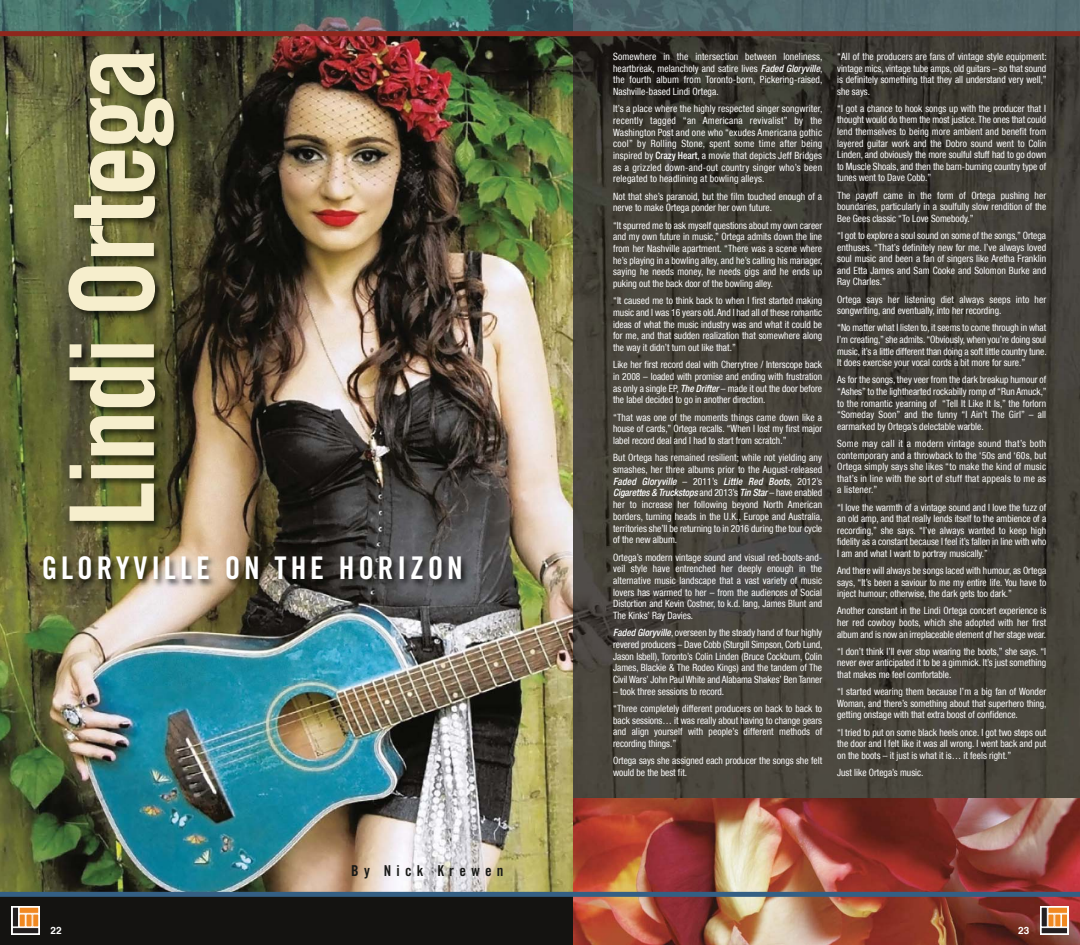
<style>
.page{position:relative;width:1080px;height:945px;background:#fff}
.page>*{position:absolute;margin:0;border:0;box-sizing:border-box;transform-origin:0 0}
.t1{font:116.75px "Trade Gothic Bold Cond Twenty";letter-spacing:-.025em;color:#f6eecd}
.t2{font:31.25px "Trade Gothic Bold Cond Twenty";letter-spacing:.125em;color:#fff}
.t3{font:15px "Trade Gothic Bold Cond Twenty";letter-spacing:.35em;color:#181917}
.t4{font:condensed 10px/11.6px "Helvetica Neue";color:#fff;text-align:justify;scale:.95 1}
.t5{font:condensed 10px/11.8px "Helvetica Neue";color:#fff;text-align:justify;scale:.96 1}
.t6{font:700 10px "Helvetica";color:#fff}
.s1{font-weight:500;font-style:italic}
.s2{font-weight:500}
</style>
<div class="page">
<img style="left:0;top:36px;width:574px;height:856px">
<img style="left:574px;top:36px;width:506px;height:762px">
<div style="left:0;top:894px;width:1080px;height:51px;background:#141311"></div>
<img style="left:574px;top:798px;width:506px;height:147px">
<div style="left:0;top:892px;width:1080px;height:5px;background:#345f84"></div>
<div style="left:11px;top:906px;width:29px;height:29px;background:#fff"></div>
<svg style="left:19px;top:913px;width:20px;height:14px"></svg>
<div style="left:12px;top:907px;width:7px;height:20px;background:#231f20"></div>
<div style="left:12px;top:907px;width:7px;height:20px;border:1px solid #fff"></div>
<div style="left:19px;top:914px;width:6px;height:13px;background:#f08821"></div>
<div style="left:12px;top:928px;width:27px;height:6px;background:#231f20"></div>
<div style="left:12px;top:927px;width:27px;height:7px;border:1px solid #fff"></div>
<div style="left:26px;top:914px;width:6px;height:13px;background:#f08821"></div>
<div style="left:33px;top:914px;width:6px;height:13px;background:#f08821"></div>
<div style="left:33px;top:914px;width:6px;height:13px;border:1px solid #fff"></div>
<div style="left:19px;top:907px;width:20px;height:6px;background:#f08821"></div>
<div style="left:1040px;top:906px;width:29px;height:29px;background:#fff"></div>
<svg style="left:1047px;top:907px;width:21px;height:20px"></svg>
<div style="left:1041px;top:907px;width:6px;height:20px;background:#231f20"></div>
<div style="left:1048px;top:914px;width:6px;height:13px;background:#f08821"></div>
<div style="left:1041px;top:928px;width:27px;height:6px;background:#231f20"></div>
<div style="left:1041px;top:927px;width:27px;height:7px;border:1px solid #fff"></div>
<div style="left:1055px;top:914px;width:6px;height:13px;background:#f08821"></div>
<div style="left:1062px;top:914px;width:6px;height:13px;background:#f08821"></div>
<div style="left:1061px;top:914px;width:7px;height:13px;border:1px solid #fff"></div>
<div style="left:1048px;top:907px;width:20px;height:6px;background:#f08821"></div>
<img style="left:0;top:36px;width:467px;height:505px">
<svg style="left:0;top:0;width:1080px;height:31px;background:#486b6b"></svg>
<div style="left:0;top:31px;width:1080px;height:5px;background:#8e271d"></div>
<img style="left:0;top:548px;width:483px;height:137px">
<h1 class="t1" style="left:70px;top:527px;width:481px;rotate:-90deg">Lindi Ortega</h1>
<h2 class="t2" style="left:42px;top:557px;width:423px">GLORYVILLE ON THE HORIZON</h2>
<h3 class="t3" style="left:351px;top:865px;width:154px">By Nick Krewen</h3>
<p class="t5" style="left:613px;top:52px;width:220px">Somewhere in the intersection between loneliness, heartbreak, melancholy and satire lives <span class="s1">Faded Gloryville</span>, the fourth album from Toronto-born, Pickering-raised, Nashville-based Lindi Ortega.</p>
<p class="t5" style="left:613px;top:104px;width:220px">It’s a place where the highly respected singer songwriter, recently tagged “an Americana revivalist” by the Washington Post and one who “exudes Americana gothic cool” by Rolling Stone, spent some time after being inspired by <span class="s2">Crazy Heart</span>, a movie that depicts Jeff Bridges as a grizzled down-and-out country singer who’s been relegated to headlining at bowling alleys.</p>
<p class="t4" style="left:613px;top:191px;width:222px">Not that she’s paranoid, but the film touched enough of a nerve to make Ortega ponder her own future.</p>
<p class="t4" style="left:613px;top:220px;width:222px">“It spurred me to ask myself questions about my own career and my own future in music,” Ortega admits down the line from her Nashville apartment. “There was a scene where he’s playing in a bowling alley, and he’s calling his manager, saying he needs money, he needs gigs and he ends up puking out the back door of the bowling alley.</p>
<p class="t4" style="left:613px;top:296px;width:222px">“It caused me to think back to when I first started making music and I was 16 years old. And I had all of these romantic ideas of what the music industry was and what it could be for me, and that sudden realization that somewhere along the way it didn’t turn out like that.”</p>
<p class="t4" style="left:613px;top:360px;width:222px">Like her first record deal with Cherrytree / Interscope back in 2008 – loaded with promise and ending with frustration as only a single EP, <span class="s1">The Drifter</span> – made it out the door before the label decided to go in another direction.</p>
<p class="t4" style="left:613px;top:412px;width:222px">“That was one of the moments things came down like a house of cards,” Ortega recalls. “When I lost my first major label record deal and I had to start from scratch.”</p>
<p class="t5" style="left:613px;top:453px;width:220px">But Ortega has remained resilient; while not yielding any smashes, her three albums prior to the August-released <span class="s1">Faded Gloryville</span> – 2011’s <span class="s1">Little Red Boots</span>, 2012’s <span class="s1">Cigarettes &amp; Truckstops</span> and 2013’s <span class="s1">Tin Star</span> – have enabled her to increase her following beyond North American borders, turning heads in the U.K., Europe and Australia, territories she’ll be returning to in 2016 during the tour cycle of the new album.</p>
<p class="t4" style="left:613px;top:552px;width:222px">Ortega’s modern vintage sound and visual red-boots-and&shy;veil style have entrenched her deeply enough in the alternative music landscape that a vast variety of music lovers has warmed to her – from the audiences of Social Distortion and Kevin Costner, to k.d. lang, James Blunt and The Kinks’ Ray Davies.</p>
<p class="t4" style="left:613px;top:628px;width:222px"><span class="s1">Faded Gloryville</span>, overseen by the steady hand of four highly revered producers – Dave Cobb (Sturgill Simpson, Corb Lund, Jason Isbell), Toronto’s Colin Linden (Bruce Cockburn, Colin James, Blackie &amp; The Rodeo Kings) and the tandem of The Civil Wars’ John Paul White and Alabama Shakes’ Ben Tanner</p>
<p class="t4" style="left:613px;top:684px;width:222px;line-height:17.2px">– took three sessions to record.<br>“Three completely different producers on back to back to</p>
<p class="t4" style="left:613px;top:715px;width:222px">back sessions… it was really about having to change gears and align yourself with people’s different methods of recording things.”</p>
<p class="t4" style="left:613px;top:756px;width:222px">Ortega says she assigned each producer the songs she felt would be the best fit.</p>
<p class="t4" style="left:837px;top:52px;width:222px">“All of the producers are fans of vintage style equipment: vintage mics, vintage tube amps, old guitars – so that sound is definitely something that they all understand very well,” she says.</p>
<p class="t4" style="left:837px;top:104px;width:222px">“I got a chance to hook songs up with the producer that I thought would do them the most justice. The ones that could lend themselves to being more ambient and benefit from layered guitar work and the Dobro sound went to Colin Linden, and obviously the more soulful stuff had to go down to Muscle Shoals, and then the barn-burning country type of tunes went to Dave Cobb.”</p>
<p class="t4" style="left:837px;top:190px;width:222px">The payoff came in the form of Ortega pushing her boundaries, particularly in a soulfully slow rendition of the Bee Gees classic “To Love Somebody.”</p>
<p class="t5" style="left:837px;top:231px;width:219px">“I got to explore a soul sound on some of the songs,” Ortega enthuses. “That’s definitely new for me. I’ve always loved soul music and been a fan of singers like Aretha Franklin and Etta James and Sam Cooke and Solomon Burke and Ray Charles.”</p>
<p class="t4" style="left:837px;top:294px;width:222px">Ortega says her listening diet always seeps into her songwriting, and eventually, into her recording.</p>
<p class="t4" style="left:837px;top:323px;width:222px">“No matter what I listen to, it seems to come through in what I’m creating,” she admits. “Obviously, when you’re doing soul music, it’s a little different than doing a soft little country tune.<br>It does exercise your vocal cords a bit more for sure.”</p>
<p class="t4" style="left:837px;top:375px;width:222px">As for the songs, they veer from the dark breakup humour of “Ashes” to the lighthearted rockabilly romp of “Run Amuck,” to the romantic yearning of “Tell It Like It Is,” the forlorn “Someday Soon” and the funny “I Ain’t The Girl” – all earmarked by Ortega’s delectable warble.</p>
<p class="t5" style="left:837px;top:439px;width:219px">Some may call it a modern vintage sound that’s both contemporary and a throwback to the ‘50s and ‘60s, but Ortega simply says she likes “to make the kind of music that’s in line with the sort of stuff that appeals to me as a listener.”</p>
<p class="t4" style="left:837px;top:502px;width:222px">“I love the warmth of a vintage sound and I love the fuzz of an old amp, and that really lends itself to the ambience of a recording,” she says. “I’ve always wanted to keep high fidelity as a constant because I feel it’s fallen in line with who I am and what I want to portray musically.”</p>
<p class="t4" style="left:837px;top:566px;width:222px">And there will always be songs laced with humour, as Ortega says, “It’s been a saviour to me my entire life. You have to inject humour; otherwise, the dark gets too dark.”</p>
<p class="t4" style="left:837px;top:606px;width:222px">Another constant in the Lindi Ortega concert experience is her red cowboy boots, which she adopted with her first album and is now an irreplaceable element of her stage wear.</p>
<p class="t4" style="left:837px;top:647px;width:222px">“I don’t think I’ll ever stop wearing the boots,” she says. “I never ever anticipated it to be a gimmick. It’s just something that makes me feel comfortable.</p>
<p class="t4" style="left:837px;top:687px;width:222px">“I started wearing them because I’m a big fan of Wonder Woman, and there’s something about that superhero thing, getting onstage with that extra boost of confidence.</p>
<p class="t4" style="left:837px;top:727px;width:222px">“I tried to put on some black heels once. I got two steps out the door and I felt like it was all wrong. I went back and put on the boots – it just is what it is… it feels right.”</p>
<p class="t4" style="left:837px;top:768px;width:92px">Just like Ortega’s music.</p>
<p class="t6" style="left:51px;top:926px;width:13px">22</p>
<p class="t6" style="left:1018px;top:926px;width:13px">23</p>
</div>
